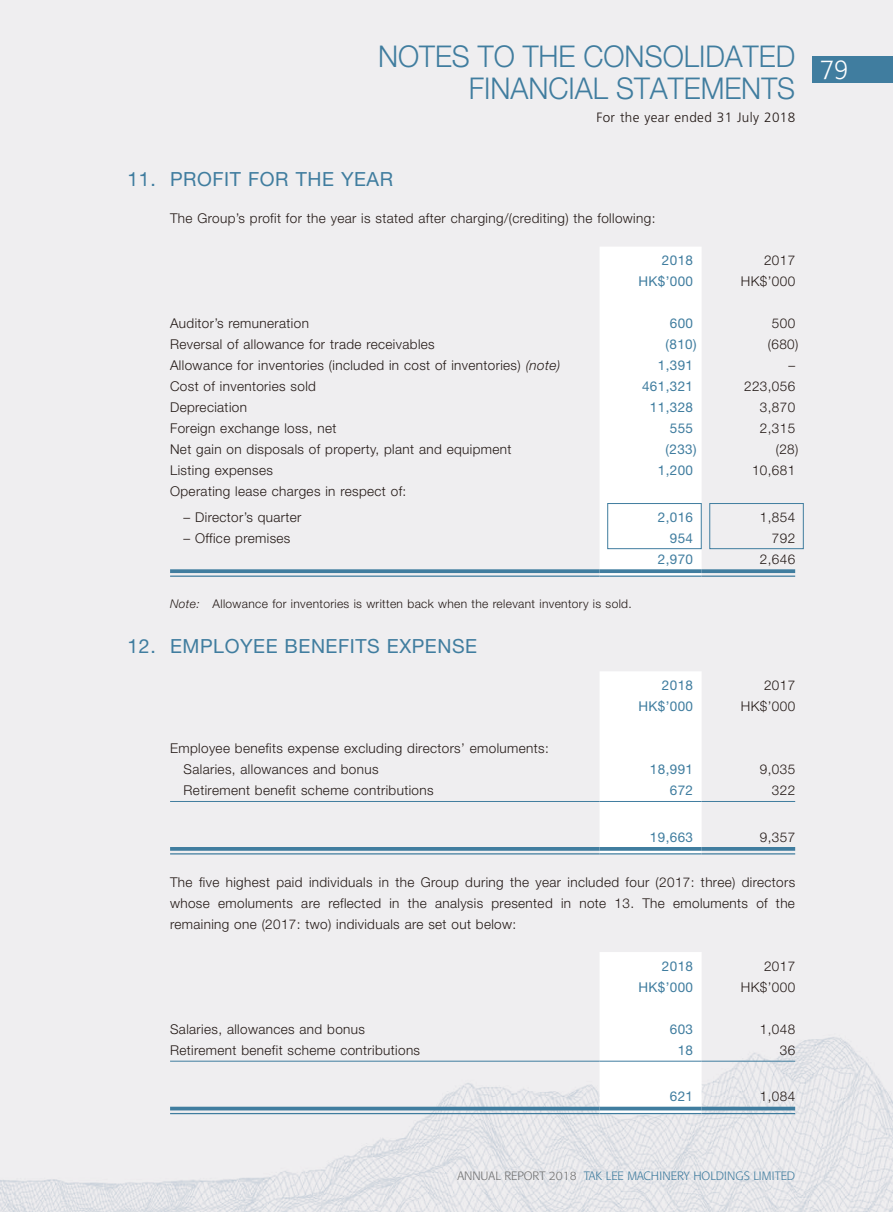
<style>
.page{position:relative;width:893px;height:1212px;background:#efeef0}
.page>*{position:absolute;margin:0;border:0;box-sizing:border-box;transform-origin:0 0}
.t1{font:300 30px/31.5px "Helvetica Neue LT Std";color:#407d9f;text-align:right;scale:.95 1}
.t2{font:300 27px "Formata";color:#fff;scale:.9 1}
.t3{font:19.5px "Helvetica Neue LT Std";letter-spacing:.03em;color:#407d9f}
.t4{font:300 13.5px/21px "Helvetica Neue LT Std";letter-spacing:.03em;color:#231916}
.t5{font:13.5px "Helvetica Neue LT Std";letter-spacing:.03em;color:#407d9f}
.t6{font:300 13.5px "Frutiger LT Std";letter-spacing:.03em;color:#231916}
.t7{font:300 12px "Helvetica Neue LT Std";letter-spacing:.03em;color:#231916}
.t8{font:300 12px "Formata";color:#407d9f}
.s1{font-style:italic}
.s2{color:#727272}
</style>
<div class="page">
<div style="left:812px;top:57px;width:81px;height:26px;background:#407d9f"></div>
<svg style="left:600px;top:247px;width:102px;height:328px"></svg>
<div style="left:607px;top:503px;width:95px;height:46px;border:1px solid #407d9f"></div>
<div style="left:709px;top:503px;width:95px;height:46px;border:1px solid #407d9f"></div>
<svg style="left:170px;top:569px;width:430px;height:4px;background:#4d85a5"></svg>
<hr style="left:170px;top:575px;width:430px;height:2px;background:#407d9f">
<svg style="left:600px;top:569px;width:102px;height:4px"></svg>
<hr style="left:600px;top:575px;width:102px;height:2px;background:#407d9f">
<svg style="left:702px;top:569px;width:93px;height:4px"></svg>
<hr style="left:702px;top:575px;width:93px;height:2px;background:#407d9f">
<svg style="left:600px;top:671px;width:102px;height:182px"></svg>
<hr style="left:170px;top:801px;width:430px;height:1px;background:#407d9f">
<hr style="left:600px;top:801px;width:102px;height:1px;background:#407d9f">
<hr style="left:702px;top:801px;width:93px;height:1px;background:#407d9f">
<svg style="left:170px;top:847px;width:430px;height:4px;background:#4a83a3"></svg>
<hr style="left:170px;top:853px;width:430px;height:1px;background:#407d9f">
<svg style="left:600px;top:847px;width:102px;height:4px"></svg>
<hr style="left:600px;top:853px;width:102px;height:1px;background:#407d9f">
<svg style="left:702px;top:847px;width:93px;height:4px"></svg>
<hr style="left:702px;top:853px;width:93px;height:1px;background:#407d9f">
<svg style="left:600px;top:952px;width:102px;height:161px"></svg>
<hr style="left:170px;top:1061px;width:430px;height:1px;background:#407d9f">
<hr style="left:600px;top:1061px;width:102px;height:1px;background:#407d9f">
<hr style="left:702px;top:1061px;width:93px;height:1px;background:#407d9f">
<hr style="left:170px;top:1107px;width:430px;height:3px;background:#407d9f">
<hr style="left:170px;top:1113px;width:430px;height:1px;background:#407d9f">
<hr style="left:600px;top:1107px;width:102px;height:3px;background:#407d9f">
<hr style="left:600px;top:1113px;width:102px;height:1px;background:#407d9f">
<hr style="left:702px;top:1107px;width:93px;height:3px;background:#407d9f">
<hr style="left:702px;top:1113px;width:93px;height:1px;background:#407d9f">
<h1 class="t1" style="left:378px;top:40px;width:441px">NOTES TO THE CONSOLIDATED<br>FINANCIAL STATEMENTS</h1>
<p class="t6" style="left:596px;top:110px;width:200px">For the year ended 31 July 2018</p>
<h3 class="t3" style="left:128px;top:168px;width:267px">11. PROFIT FOR THE YEAR</h3>
<p class="t4" style="left:170px;top:208px;width:487px">The Group’s profit for the year is stated after charging/(crediting) the following:</p>
<p class="t5" style="left:662px;top:252px;width:33px">2018</p>
<p class="t4" style="left:764px;top:250px;width:33px">2017</p>
<p class="t5" style="left:638px;top:273px;width:56px">HK$’000</p>
<p class="t4" style="left:741px;top:271px;width:56px">HK$’000</p>
<p class="t4" style="left:170px;top:313px;width:140px">Auditor’s remuneration</p>
<p class="t5" style="left:670px;top:315px;width:25px">600</p>
<p class="t4" style="left:772px;top:313px;width:25px">500</p>
<p class="t4" style="left:170px;top:334px;width:266px">Reversal of allowance for trade receivables</p>
<p class="t5" style="left:666px;top:336px;width:33px">(810)</p>
<p class="t4" style="left:768px;top:334px;width:32px">(680)</p>
<p class="t4" style="left:170px;top:355px;width:392px">Allowance for inventories (included in cost of inventories) <span class="s1">(note)</span></p>
<p class="t5" style="left:658px;top:357px;width:37px">1,391</p>
<p class="t4" style="left:788px;top:355px;width:8px">–</p>
<p class="t4" style="left:170px;top:376px;width:147px">Cost of inventories sold</p>
<p class="t5" style="left:642px;top:378px;width:53px">461,321</p>
<p class="t4" style="left:744px;top:376px;width:53px">223,056</p>
<p class="t4" style="left:170px;top:397px;width:78px">Depreciation</p>
<p class="t5" style="left:650px;top:399px;width:45px">11,328</p>
<p class="t4" style="left:760px;top:397px;width:37px">3,870</p>
<p class="t4" style="left:170px;top:418px;width:168px">Foreign exchange loss, net</p>
<p class="t5" style="left:670px;top:420px;width:25px">555</p>
<p class="t4" style="left:760px;top:418px;width:37px">2,315</p>
<p class="t4" style="left:170px;top:439px;width:343px">Net gain on disposals of property, plant and equipment</p>
<p class="t5" style="left:666px;top:441px;width:33px">(233)</p>
<p class="t4" style="left:776px;top:439px;width:24px">(28)</p>
<p class="t4" style="left:170px;top:460px;width:104px">Listing expenses</p>
<p class="t5" style="left:658px;top:462px;width:37px">1,200</p>
<p class="t4" style="left:752px;top:460px;width:45px">10,681</p>
<p class="t4" style="left:170px;top:481px;width:238px">Operating lease charges in respect of:</p>
<p class="t4" style="left:184px;top:506px;width:119px">– Director’s quarter</p>
<p class="t5" style="left:658px;top:509px;width:37px">2,016</p>
<p class="t4" style="left:760px;top:506px;width:37px">1,854</p>
<p class="t4" style="left:184px;top:527px;width:108px">– Office premises</p>
<p class="t5" style="left:670px;top:530px;width:25px">954</p>
<p class="t4" style="left:772px;top:527px;width:25px">792</p>
<p class="t5" style="left:658px;top:551px;width:37px">2,970</p>
<p class="t4" style="left:760px;top:548px;width:37px">2,646</p>
<p class="t7" style="left:170px;top:596px;width:463px"><span class="s1">Note:</span> Allowance for inventories is written back when the relevant inventory is sold.</p>
<h3 class="t3" style="left:128px;top:634px;width:351px">12. EMPLOYEE BENEFITS EXPENSE</h3>
<p class="t5" style="left:662px;top:677px;width:33px">2018</p>
<p class="t4" style="left:764px;top:674px;width:33px">2017</p>
<p class="t5" style="left:638px;top:698px;width:56px">HK$’000</p>
<p class="t4" style="left:741px;top:695px;width:56px">HK$’000</p>
<p class="t4" style="left:184px;top:737px;width:367px;text-indent:-14px">Employee benefits expense excluding directors’ emoluments:<br>Salaries, allowances and bonus</p>
<p class="t5" style="left:650px;top:761px;width:45px">18,991</p>
<p class="t4" style="left:760px;top:758px;width:37px">9,035</p>
<p class="t4" style="left:184px;top:779px;width:252px">Retirement benefit scheme contributions</p>
<p class="t5" style="left:670px;top:782px;width:25px">672</p>
<p class="t4" style="left:772px;top:779px;width:25px">322</p>
<p class="t5" style="left:650px;top:829px;width:45px">19,663</p>
<p class="t4" style="left:760px;top:826px;width:37px">9,357</p>
<p class="t4" style="left:170px;top:871px;width:627px;text-align:justify">The five highest paid individuals in the Group during the year included four (2017: three) directors whose emoluments are reflected in the analysis presented in note 13. The emoluments of the remaining one (2017: two) individuals are set out below:</p>
<p class="t5" style="left:662px;top:958px;width:33px">2018</p>
<p class="t4" style="left:764px;top:955px;width:33px">2017</p>
<p class="t5" style="left:638px;top:979px;width:56px">HK$’000</p>
<p class="t4" style="left:741px;top:976px;width:56px">HK$’000</p>
<p class="t4" style="left:170px;top:1018px;width:196px">Salaries, allowances and bonus</p>
<p class="t5" style="left:670px;top:1021px;width:25px">603</p>
<p class="t4" style="left:760px;top:1018px;width:37px">1,048</p>
<p class="t4" style="left:170px;top:1039px;width:252px">Retirement benefit scheme contributions</p>
<p class="t5" style="left:678px;top:1042px;width:17px">18</p>
<p class="t4" style="left:780px;top:1039px;width:17px">36</p>
<p class="t5" style="left:670px;top:1088px;width:25px">621</p>
<p class="t4" style="left:760px;top:1086px;width:37px">1,084</p>
<h2 class="t2" style="left:820px;top:54px;width:33px">79</h2>
<p class="t8" style="left:457px;top:1168px;width:339px"><span class="s2">ANNUAL REPORT 2018</span> TAK LEE MACHINERY HOLDINGS LIMITED</p>
</div>
